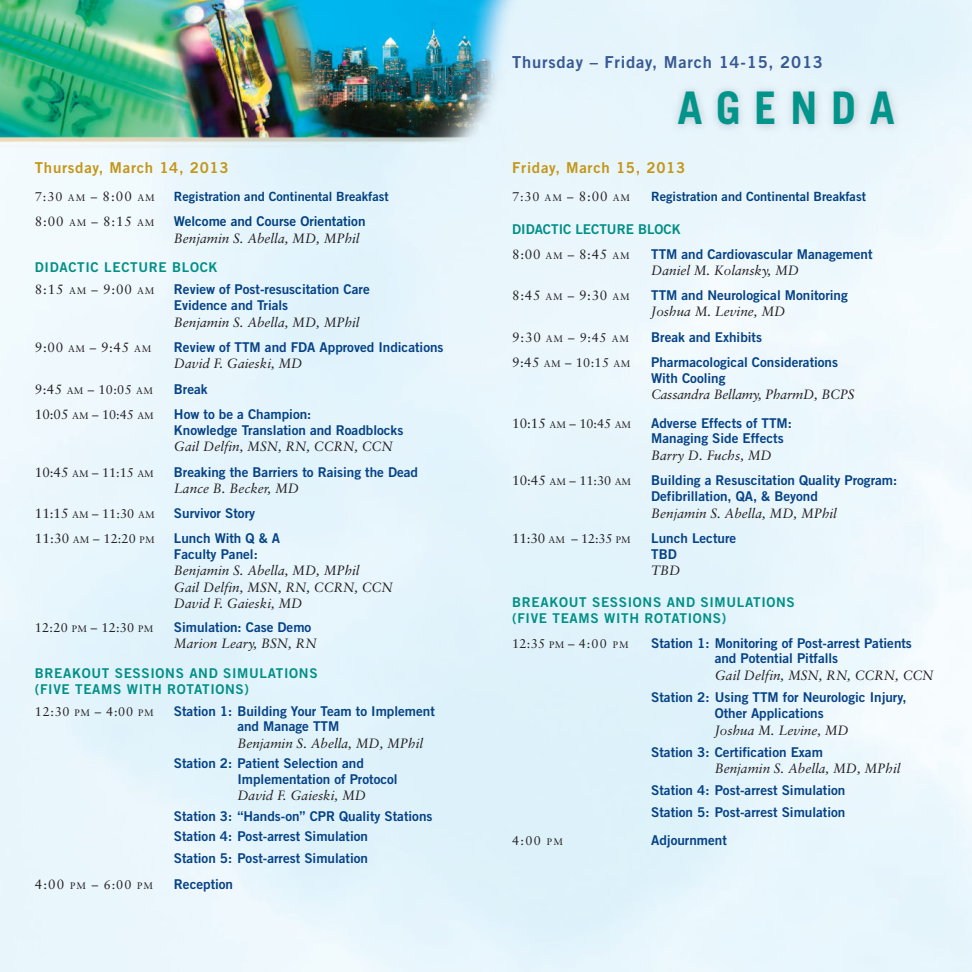
<style>
.page{position:relative;width:972px;height:972px;background:#fff}
.page>*{position:absolute;margin:0;border:0;box-sizing:border-box;transform-origin:0 0}
.t1{font:700 45px "Trade Gothic";letter-spacing:.3em;color:#00948b}
.t2{font:16.5px "Trade Gothic Bold Two";letter-spacing:.05em;color:#375992}
.t3{font:15px "Trade Gothic Bold Two";letter-spacing:.05em;color:#c39616}
.t4{font:13.5px/15.6px "Trade Gothic Bold Two";color:#054286}
.t5{font:italic 13.5px/16.2px "Sabon";color:#231f20}
.t6{font:13.5px/16.8px "Trade Gothic Bold Two";letter-spacing:.05em;color:#008f86}
.t7{font:13.5px "Sabon";letter-spacing:.055em;color:#231f20}
.t8{font:13.5px "Trade Gothic Bold Two";color:#014181}
.t9{font:13.5px "Trade Gothic Bold Two";color:#008f86}
.t10{font:12.75px "Sabon";letter-spacing:.02em;color:#231f20}
.t11{font:12.75px "Trade Gothic Bold Two";color:#014181}
.s1{font-size:9.6px}
.s2{font-size:13.5px}
.s3{font-size:12.75px}
</style>
<div class="page">
<img style="left:0;top:0;width:972px;height:972px">
<img style="left:600px;top:74px;width:320px;height:90px">
<p class="t3" style="left:35px;top:162px;width:195px">Thursday, March 14, 2013</p>
<p class="t10" style="left:35px;top:191px;width:121px">7:30 <span class="s1">AM</span> – <span class="s2">8:00</span> <span class="s1">AM</span></p>
<p class="t11" style="left:174px;top:192px;width:216px">Registration and Continental Breakfast</p>
<p class="t7" style="left:35px;top:216px;width:121px">8:00 <span class="s1">AM</span> <span class="s3">–</span> 8:15 <span class="s1">AM</span></p>
<p class="t8" style="left:174px;top:217px;width:193px">Welcome and Course Orientation</p>
<p class="t5" style="left:174px;top:231px;width:187px">Benjamin S. Abella, MD, MPhil</p>
<p class="t6" style="left:35px;top:260px;width:184px">DIDACTIC LECTURE BLOCK</p>
<p class="t7" style="left:35px;top:284px;width:121px">8:15 <span class="s1">AM</span> <span class="s3">–</span> 9:00 <span class="s1">AM</span></p>
<p class="t4" style="left:174px;top:283px;width:197px">Review of Post-resuscitation Care<br>Evidence and Trials</p>
<p class="t5" style="left:174px;top:315px;width:187px">Benjamin S. Abella, MD, MPhil</p>
<p class="t7" style="left:35px;top:342px;width:118px">9:00 <span class="s1">AM</span> <span class="s3">–</span> 9:45 <span class="s1">AM</span></p>
<p class="t4" style="left:174px;top:341px;width:271px">Review of TTM and FDA Approved Indications</p>
<p class="t5" style="left:174px;top:357px;width:130px">David F. Gaieski, MD</p>
<p class="t10" style="left:35px;top:384px;width:120px"><span class="s2">9:45</span> <span class="s1">AM</span> – 10:05 <span class="s1">AM</span></p>
<p class="t4" style="left:174px;top:382px;width:35px">Break</p>
<p class="t10" style="left:35px;top:409px;width:120px"><span class="s2">10:05</span> <span class="s1">AM</span> – 10:45 <span class="s1">AM</span></p>
<p class="t4" style="left:174px;top:407px;width:231px">How to be a Champion:<br>Knowledge Translation and Roadblocks</p>
<p class="t5" style="left:174px;top:439px;width:220px">Gail Delfin, MSN, RN, CCRN, CCN</p>
<p class="t10" style="left:35px;top:467px;width:120px"><span class="s2">10:45</span> <span class="s1">AM</span> – 11:15 <span class="s1">AM</span></p>
<p class="t4" style="left:174px;top:465px;width:246px">Breaking the Barriers to Raising the Dead</p>
<p class="t5" style="left:174px;top:481px;width:127px">Lance B. Becker, MD</p>
<p class="t10" style="left:35px;top:508px;width:121px"><span class="s2">11:15</span> <span class="s1">AM</span> – 11:30 <span class="s1">AM</span></p>
<p class="t4" style="left:174px;top:506px;width:83px">Survivor Story</p>
<p class="t10" style="left:35px;top:533px;width:121px"><span class="s2">11:30</span> <span class="s1">AM</span> – 12:20 <span class="s1">PM</span></p>
<p class="t4" style="left:174px;top:531px;width:108px">Lunch With Q &amp; A<br>Faculty Panel:</p>
<p class="t5" style="left:174px;top:563px;width:220px">Benjamin S. Abella, MD, MPhil<br>Gail Delfin, MSN, RN, CCRN, CCN<br>David F. Gaieski, MD</p>
<p class="t10" style="left:35px;top:623px;width:120px">12:20 <span class="s1">PM</span> – 12:30 <span class="s1">PM</span></p>
<p class="t4" style="left:174px;top:621px;width:139px">Simulation: Case Demo</p>
<p class="t5" style="left:174px;top:637px;width:144px">Marion Leary, BSN, RN</p>
<p class="t6" style="left:35px;top:666px;width:284px">BREAKOUT SESSIONS AND SIMULATIONS (FIVE TEAMS WITH ROTATIONS)</p>
<p class="t10" style="left:35px;top:706px;width:120px">12:30 <span class="s1">PM</span> – 4:00 <span class="s1">PM</span></p>
<p class="t4" style="left:237px;top:705px;width:199px;text-indent:-63px">Station 1: Building Your Team to Implement and Manage TTM</p>
<p class="t5" style="left:237px;top:736px;width:187px">Benjamin S. Abella, MD, MPhil</p>
<p class="t4" style="left:237px;top:757px;width:162px;text-indent:-63px">Station 2: Patient Selection and<br>Implementation of Protocol</p>
<p class="t5" style="left:237px;top:788px;width:130px">David F. Gaieski, MD</p>
<p class="t4" style="left:174px;top:807px;width:260px;line-height:20.1px">Station 3: “Hands-on” CPR Quality Stations<br>Station 4: Post-arrest Simulation</p>
<p class="t4" style="left:174px;top:852px;width:196px">Station 5: Post-arrest Simulation</p>
<p class="t10" style="left:35px;top:879px;width:120px"><span class="s2">4:00</span> <span class="s1">PM</span> – 6:00 <span class="s1">PM</span></p>
<p class="t4" style="left:174px;top:877px;width:61px">Reception</p>
<p class="t2" style="left:512px;top:57px;width:312px">Thursday – Friday, March 14-15, 2013</p>
<h1 class="t1" style="left:677px;top:91px;width:219px">AGENDA</h1>
<p class="t3" style="left:512px;top:162px;width:175px">Friday, March 15, 2013</p>
<p class="t10" style="left:512px;top:191px;width:119px">7:30 <span class="s1">AM</span> – <span class="s2">8:00</span> <span class="s1">AM</span></p>
<p class="t11" style="left:651px;top:192px;width:216px">Registration and Continental Breakfast</p>
<p class="t9" style="left:512px;top:224px;width:170px">DIDACTIC LECTURE BLOCK</p>
<p class="t7" style="left:512px;top:248px;width:119px">8:00 <span class="s1">AM</span> <span class="s3">–</span> 8:45 <span class="s1">AM</span></p>
<p class="t4" style="left:651px;top:247px;width:223px">TTM and Cardiovascular Management</p>
<p class="t5" style="left:651px;top:263px;width:149px">Daniel M. Kolansky, MD</p>
<p class="t7" style="left:512px;top:290px;width:119px">8:45 <span class="s1">AM</span> <span class="s3">–</span> 9:30 <span class="s1">AM</span></p>
<p class="t4" style="left:651px;top:289px;width:198px">TTM and Neurological Monitoring</p>
<p class="t5" style="left:651px;top:305px;width:136px">Joshua M. Levine, MD</p>
<p class="t10" style="left:512px;top:332px;width:118px"><span class="s2">9:30</span> <span class="s1">AM</span> – 9:45 <span class="s1">AM</span></p>
<p class="t4" style="left:651px;top:330px;width:112px">Break and Exhibits</p>
<p class="t10" style="left:512px;top:357px;width:120px"><span class="s2">9:45</span> <span class="s1">AM</span> – 10:15 <span class="s1">AM</span></p>
<p class="t4" style="left:651px;top:355px;width:188px;line-height:16.2px">Pharmacological Considerations<br>With Cooling</p>
<p class="t5" style="left:651px;top:388px;width:205px">Cassandra Bellamy, PharmD, BCPS</p>
<p class="t10" style="left:512px;top:418px;width:120px"><span class="s2">10:15</span> <span class="s1">AM</span> – 10:45 <span class="s1">AM</span></p>
<p class="t4" style="left:651px;top:416px;width:142px">Adverse Effects of TTM:<br>Managing Side Effects</p>
<p class="t5" style="left:651px;top:448px;width:122px">Barry D. Fuchs, MD</p>
<p class="t10" style="left:512px;top:476px;width:120px"><span class="s2">10:45</span> <span class="s1">AM</span> – 11:30 <span class="s1">AM</span></p>
<p class="t4" style="left:651px;top:474px;width:248px">Building a Resuscitation Quality Program:<br>Defibrillation, QA, &amp; Beyond</p>
<p class="t5" style="left:651px;top:506px;width:187px">Benjamin S. Abella, MD, MPhil</p>
<p class="t10" style="left:512px;top:533px;width:120px"><span class="s2">11:30</span> <span class="s1">AM</span> – 12:35 <span class="s1">PM</span></p>
<p class="t4" style="left:651px;top:532px;width:87px">Lunch Lecture<br>TBD</p>
<p class="t5" style="left:651px;top:564px;width:31px">TBD</p>
<p class="t6" style="left:512px;top:596px;width:284px;line-height:16.2px">BREAKOUT SESSIONS AND SIMULATIONS (FIVE TEAMS WITH ROTATIONS)</p>
<p class="t10" style="left:512px;top:638px;width:118px">12:35 <span class="s1">PM</span> – 4:00 <span class="s1">PM</span></p>
<p class="t4" style="left:715px;top:637px;width:199px;text-indent:-64px">Station 1: Monitoring of Post-arrest Patients and Potential Pitfalls</p>
<p class="t5" style="left:715px;top:668px;width:220px">Gail Delfin, MSN, RN, CCRN, CCN</p>
<p class="t4" style="left:715px;top:691px;width:193px;text-indent:-64px">Station 2: Using TTM for Neurologic Injury,<br>Other Applications</p>
<p class="t5" style="left:715px;top:723px;width:136px">Joshua M. Levine, MD</p>
<p class="t4" style="left:651px;top:746px;width:173px">Station 3: Certification Exam</p>
<p class="t5" style="left:715px;top:761px;width:187px">Benjamin S. Abella, MD, MPhil</p>
<p class="t4" style="left:651px;top:780px;width:196px;line-height:22.2px">Station 4: Post-arrest Simulation<br>Station 5: Post-arrest Simulation</p>
<p class="t10" style="left:512px;top:835px;width:52px">4:00 <span class="s1">PM</span></p>
<p class="t4" style="left:651px;top:833px;width:77px">Adjournment</p>
</div>
